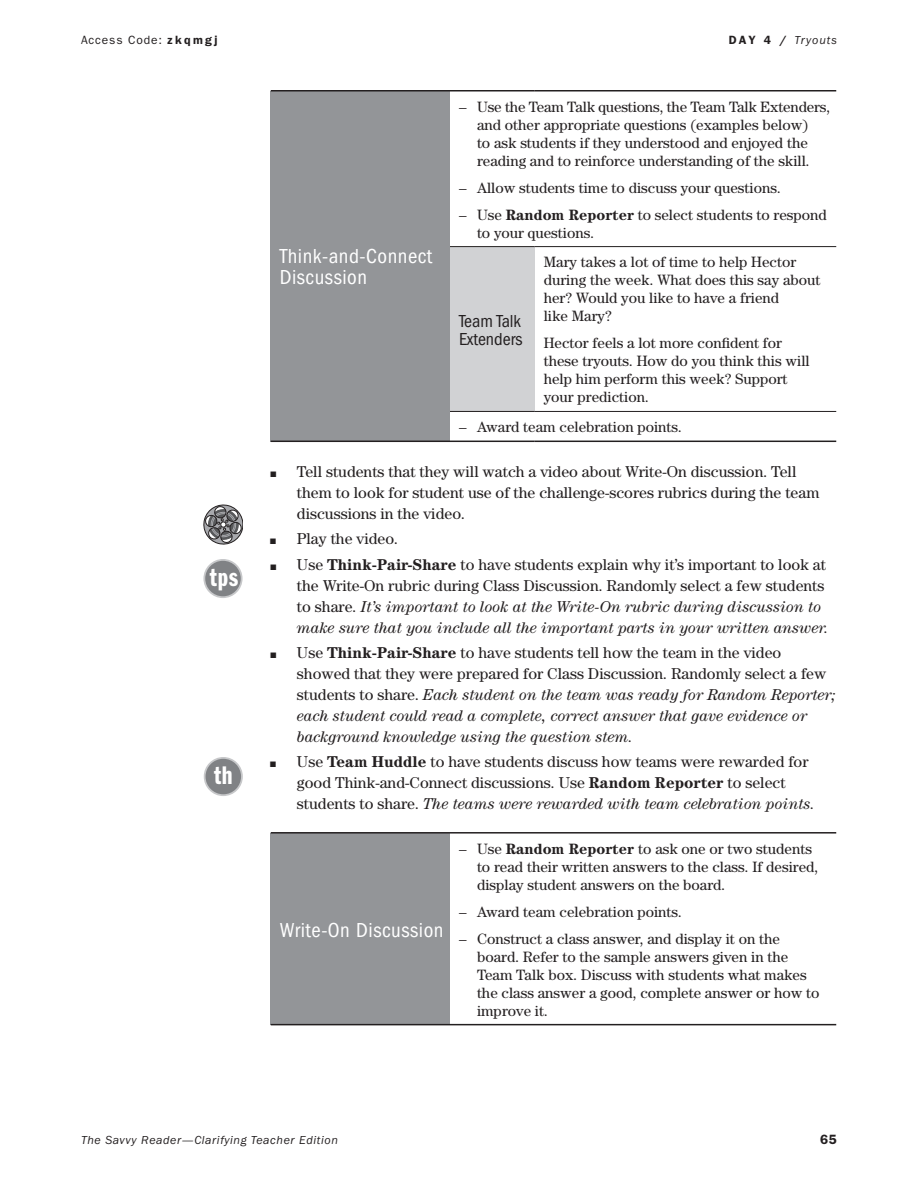
<style>
.page{position:relative;width:918px;height:1188px;background:#fff}
.page>*{position:absolute;margin:0;border:0;box-sizing:border-box;transform-origin:0 0}
.t1{font:26.4px "Franklin Gothic Demi Cmpr";color:#fff}
.t2{font:condensed 21px/21px "Franklin Gothic";letter-spacing:.025em;color:#fff}
.t3{font:condensed 18px/18px "Franklin Gothic";color:#231f20}
.t4{font:italic 15.75px/21px "Century";color:#231f20}
.t5{font:15.75px/21px "Century";color:#231f20}
.t6{font:15px/18px "Century";color:#231f20}
.t7{font:600 13.5px "Franklin Gothic";color:#231f20}
.t8{font:italic 12px "Franklin Gothic";letter-spacing:.05em;color:#231f20}
.t9{font:12px "Franklin Gothic";letter-spacing:.075em;color:#231f20}
.t10{font:italic 12px "Franklin Gothic";letter-spacing:.075em;color:#231f20}
.s1{font-weight:600}
.s2{font-weight:600;font-style:normal}
.s3{font-weight:700}
.s4{font-style:normal}
.s5{font-weight:700;font-style:normal}
.s6{font-style:italic}
</style>
<div class="page">
<div style="left:271px;top:91px;width:179px;height:350px;background:#939598"></div>
<div style="left:450px;top:247px;width:85px;height:164px;background:#d1d2d4"></div>
<hr style="left:271px;top:441px;width:179px;height:1px;background:#231f20">
<hr style="left:450px;top:441px;width:85px;height:1px;background:#231f20">
<hr style="left:535px;top:441px;width:301px;height:1px;background:#231f20">
<hr style="left:271px;top:90px;width:179px;height:2px;background:#231f20">
<hr style="left:450px;top:90px;width:85px;height:2px;background:#231f20">
<hr style="left:535px;top:90px;width:301px;height:2px;background:#231f20">
<hr style="left:450px;top:411px;width:85px;height:1px;background:#231f20">
<hr style="left:535px;top:411px;width:301px;height:1px;background:#231f20">
<hr style="left:450px;top:246px;width:85px;height:1px;background:#231f20">
<hr style="left:535px;top:246px;width:301px;height:1px;background:#231f20">
<div style="left:271px;top:833px;width:179px;height:192px;background:#939598"></div>
<hr style="left:271px;top:832px;width:179px;height:2px;background:#231f20">
<hr style="left:271px;top:1024px;width:179px;height:1px;background:#231f20">
<hr style="left:450px;top:1024px;width:386px;height:1px;background:#231f20">
<hr style="left:450px;top:832px;width:386px;height:2px;background:#231f20">
<svg style="left:204px;top:505px;width:39px;height:39px"></svg>
<div style="left:204px;top:560px;width:38px;height:37px;background:#808285;border-radius:50%"></div>
<div style="left:203px;top:559px;width:40px;height:39px;border:2px solid #c7c8ca;border-radius:50%"></div>
<div style="left:205px;top:758px;width:37px;height:37px;background:#808285;border-radius:50%"></div>
<div style="left:204px;top:757px;width:39px;height:39px;border:2px solid #c7c8ca;border-radius:50%"></div>
<p class="t9" style="left:81px;top:33px;width:138px">Access Code: <span class="s1">zkqmgj</span></p>
<h1 class="t1" style="left:210px;top:563px;width:30px">tps</h1>
<h1 class="t1" style="left:214px;top:761px;width:20px">th</h1>
<p class="t10" style="left:729px;top:33px;width:110px"><span class="s2">DAY 4 /</span> Tryouts</p>
<p class="t6" style="left:459px;top:97px;width:373px;text-align:center">– Use the Team Talk questions, the Team Talk Extenders, and other appropriate questions (examples below)<br>to ask students if they understood and enjoyed the reading and to reinforce understanding of the skill.</p>
<p class="t6" style="left:459px;top:178px;width:323px">– Allow students time to discuss your questions.</p>
<p class="t6" style="left:477px;top:205px;width:351px;text-indent:-18px">– Use <span class="s3">Random Reporter</span> to select students to respond to your questions.</p>
<h2 class="t2" style="left:280px;top:246px;width:154px">Think-and-Connect<br>Discussion</h2>
<p class="t6" style="left:544px;top:253px;width:278px">Mary takes a lot of time to help Hector during the week. What does this say about her? Would you like to have a friend<br>like Mary?</p>
<p class="t6" style="left:544px;top:334px;width:267px">Hector feels a lot more confident for these tryouts. How do you think this will help him perform this week? Support your prediction.</p>
<p class="t6" style="left:459px;top:418px;width:225px">– Award team celebration points.</p>
<p class="t5" style="left:297px;top:460px;width:524px">Tell students that they will watch a video about Write‑On discussion. Tell them to look for student use of the challenge‑scores rubrics during the team discussions in the video.</p>
<p class="t5" style="left:297px;top:526px;width:531px;line-height:25.5px">Play the video.<br>Use <span class="s3">Think‑Pair‑Share</span> to have students explain why it’s important to look at</p>
<p class="t4" style="left:297px;top:574px;width:533px"><span class="s4">the Write‑On rubric during Class Discussion. Randomly select a few students to share.</span> It’s important to look at the Write‑On rubric during discussion to make sure that you include all the important parts in your written answer.</p>
<p class="t4" style="left:297px;top:642px;width:541px"><span class="s4">Use</span> <span class="s5">Think‑Pair‑Share</span> <span class="s4">to have students tell how the team in the video showed that they were prepared for Class Discussion. Randomly select a few students to share.</span> Each student on the team was ready for Random Reporter; each student could read a complete, correct answer that gave evidence or background knowledge using the question stem.</p>
<p class="t5" style="left:297px;top:751px;width:519px">Use <span class="s3">Team Huddle</span> to have students discuss how teams were rewarded for good Think‑and‑Connect discussions. Use <span class="s3">Random Reporter</span> to select students to share. <span class="s6">The teams were rewarded with team celebration points.</span></p>
<p class="t3" style="left:459px;top:312px;width:65px">Team Talk<br>Extenders</p>
<h2 class="t2" style="left:280px;top:919px;width:165px">Write-On Discussion</h2>
<p class="t6" style="left:477px;top:839px;width:343px;text-indent:-18px">– Use <span class="s3">Random Reporter</span> to ask one or two students to read their written answers to the class. If desired, display student answers on the board.</p>
<p class="t6" style="left:459px;top:902px;width:225px">– Award team celebration points.</p>
<p class="t6" style="left:477px;top:929px;width:344px;text-indent:-18px">– Construct a class answer, and display it on the board. Refer to the sample answers given in the Team Talk box. Discuss with students what makes the class answer a good, complete answer or how to improve it.</p>
<p class="t8" style="left:81px;top:1133px;width:259px">The Savvy Reader—Clarifying Teacher Edition</p>
<p class="t7" style="left:820px;top:1132px;width:18px">65</p>
</div>
